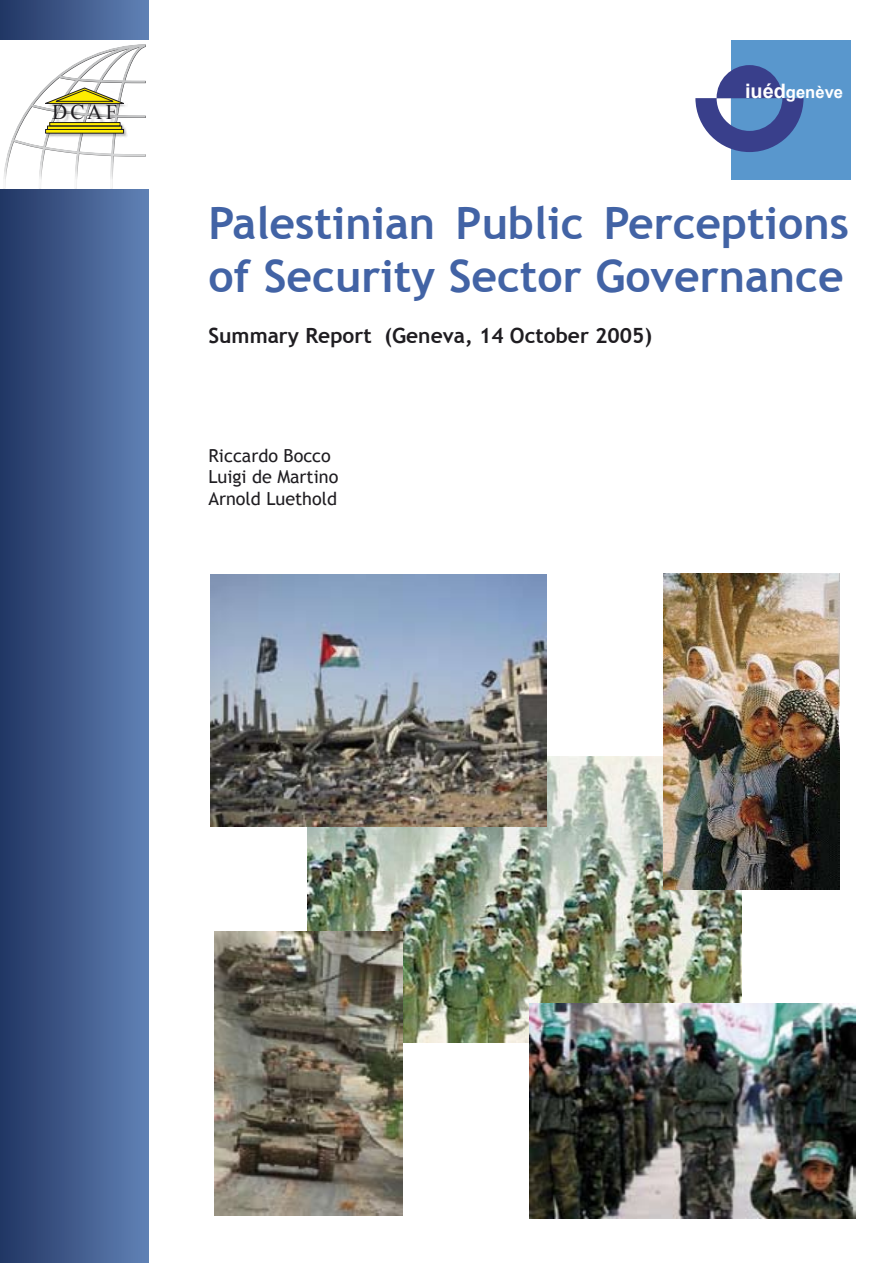
<style>
.page{position:relative;width:893px;height:1263px;background:#fff}
.page>*{position:absolute;margin:0;border:0;box-sizing:border-box;transform-origin:0 0}
.t1{font:700 44.7px/53.6px "Trebuchet MS";color:#4263a5}
.t2{font:700 21px "Trebuchet MS";color:#1f1d21}
.t3{font:21px "Times New Roman";color:#1f1d21}
.t4{font:18px/21.6px "Trebuchet MS";color:#1f1d21}
.t5{font:700 16.65px "Arial";color:#fff}
.s1{font-size:19.95px}
</style>
<div class="page">
<div style="left:0;top:0;width:149px;height:1263px;background:linear-gradient(to right,#213563,#6182b6)"></div>
<div style="left:0;top:41px;width:149px;height:148px;background:#fff"></div>
<svg style="left:3px;top:44px;width:143px;height:145px"></svg>
<div style="left:731px;top:40px;width:119px;height:140px;background:#5997cd"></div>
<svg style="left:695px;top:65px;width:108px;height:87px"></svg>
<img style="left:308px;top:757px;width:434px;height:286px">
<img style="left:529px;top:1004px;width:326px;height:214px">
<img style="left:663px;top:573px;width:177px;height:317px">
<img style="left:210px;top:575px;width:336px;height:251px">
<img style="left:214px;top:932px;width:188px;height:283px">
<p class="t3" style="left:52px;top:98px;width:67px">DCAF</p>
<p class="t5" style="left:745px;top:81px;width:100px"><span class="s1">iuéd</span>genève</p>
<p class="t1" style="left:208px;top:196px;width:642px">Palestinian Public Perceptions of Security Sector Governance</p>
<p class="t2" style="left:208px;top:322px;width:445px">Summary Report (Geneva, 14 October 2005)</p>
<p class="t4" style="left:208px;top:445px;width:131px">Riccardo Bocco<br>Luigi de Martino<br>Arnold Luethold</p>
</div>
